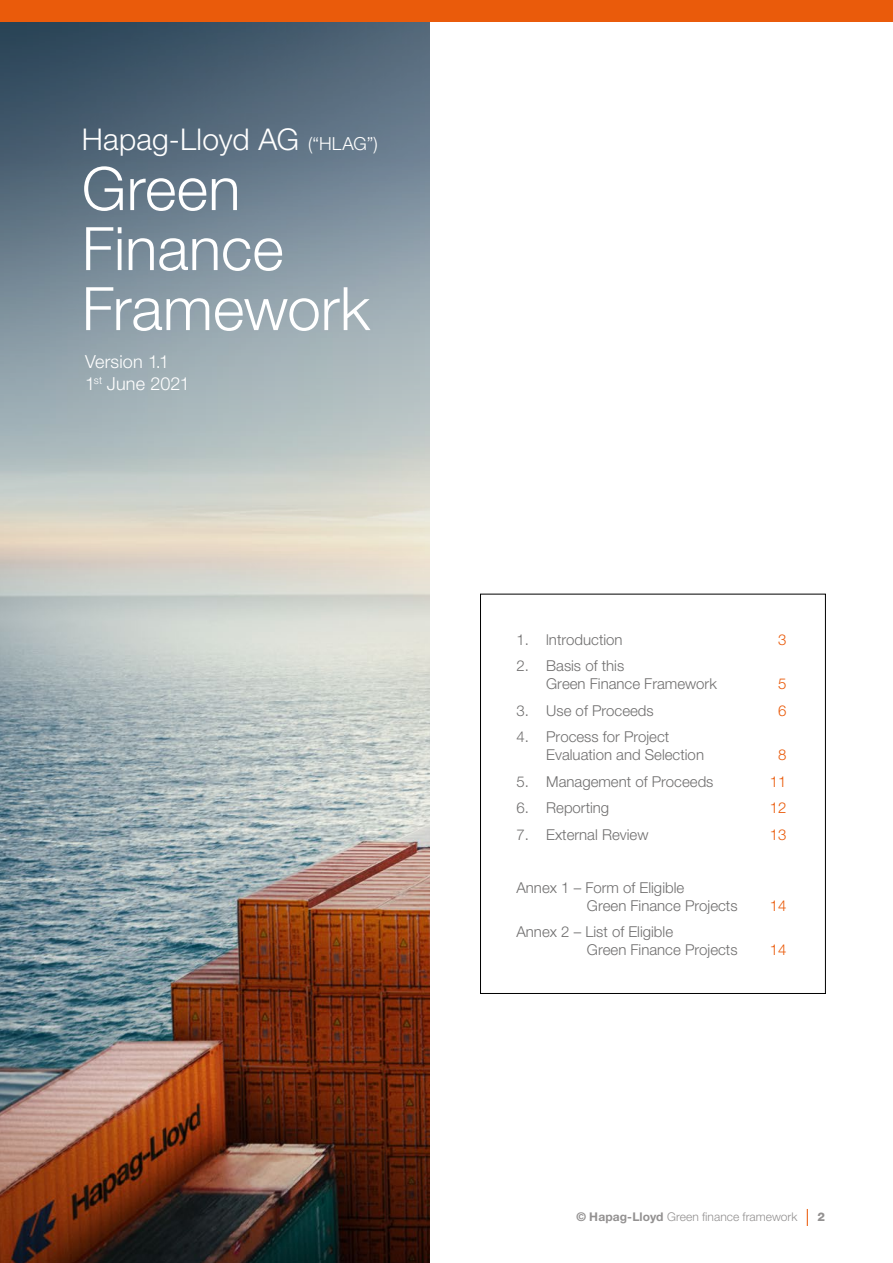
<style>
.page{position:relative;width:893px;height:1263px;background:#fff}
.page>*{position:absolute;margin:0;border:0;box-sizing:border-box;transform-origin:0 0}
.t1{font:300 60px/60px "Helvetica Neue LT";color:#fff}
.t2{font:300 30px "Helvetica Neue LT";letter-spacing:.005em;color:#fff}
.t3{font:300 18px/22.5px "Helvetica Neue LT";letter-spacing:.01em;color:#fff}
.t4{font:300 15px/18px "Helvetica Neue LT";color:#706f6f}
.t5{font:300 15px/26.5px "Helvetica Neue LT";color:#ea5b0b}
.t6{font:300 12px "Helvetica Neue LT";letter-spacing:.005em;color:#939191}
.t7{font:800 12px "Helvetica Neue LT";color:#939191}
.s1{font-size:18px}
.s2{font-weight:700}
</style>
<div class="page">
<svg style="left:807px;top:1209px;width:1px;height:17px"></svg>
<img style="left:0;top:570px;width:429px;height:693px">
<svg style="left:0;top:21px;width:429px;height:549px;background:#8c9aa1"></svg>
<div style="left:0;top:0;width:893px;height:21px;background:#ea5b0b"></div>
<div style="left:480px;top:594px;width:346px;height:400px;border:1px solid #000"></div>
<h2 class="t2" style="left:82px;top:121px;width:297px">Hapag-Lloyd AG <span class="s1">(“HLAG”)</span></h2>
<h1 class="t1" style="left:82px;top:157px;width:290px">Green<br>Finance<br>Framework</h1>
<p class="t3" style="left:85px;top:350px;width:106px">Version 1.1<br>1<sup>st</sup> June 2021</p>
<p class="t4" style="left:516px;top:630px;width:108px">1. lntroduction</p>
<p class="t4" style="left:546px;top:656px;width:172px;text-indent:-30px">2. Basis of this<br>Green Finance Framework</p>
<p class="t4" style="left:516px;top:701px;width:139px">3. Use of Proceeds</p>
<p class="t4" style="left:546px;top:728px;width:159px;text-indent:-30px">4. Process for Project<br>Evaluation and Selection</p>
<p class="t4" style="left:516px;top:772px;width:199px">5. Management of Proceeds</p>
<p class="t4" style="left:516px;top:799px;width:94px">6. Reporting</p>
<p class="t4" style="left:516px;top:825px;width:134px">7. External Review</p>
<p class="t4" style="left:587px;top:878px;width:152px;text-indent:-70px">Annex 1 – Form of Eligible<br>Green Finance Projects</p>
<p class="t4" style="left:587px;top:923px;width:152px;text-indent:-70px">Annex 2 – List of Eligible<br>Green Finance Projects</p>
<p class="t5" style="left:778px;top:626px;width:10px">3</p>
<p class="t5" style="left:778px;top:670px;width:10px">5<br>6</p>
<p class="t5" style="left:770px;top:741px;width:18px;text-align:center">8<br>11<br>12<br>13</p>
<p class="t5" style="left:770px;top:892px;width:18px">14</p>
<p class="t5" style="left:770px;top:936px;width:18px">14</p>
<p class="t6" style="left:576px;top:1210px;width:223px"><span class="s2">© Hapag-Lloyd</span> Green finance framework</p>
<p class="t7" style="left:817px;top:1210px;width:9px">2</p>
</div>
